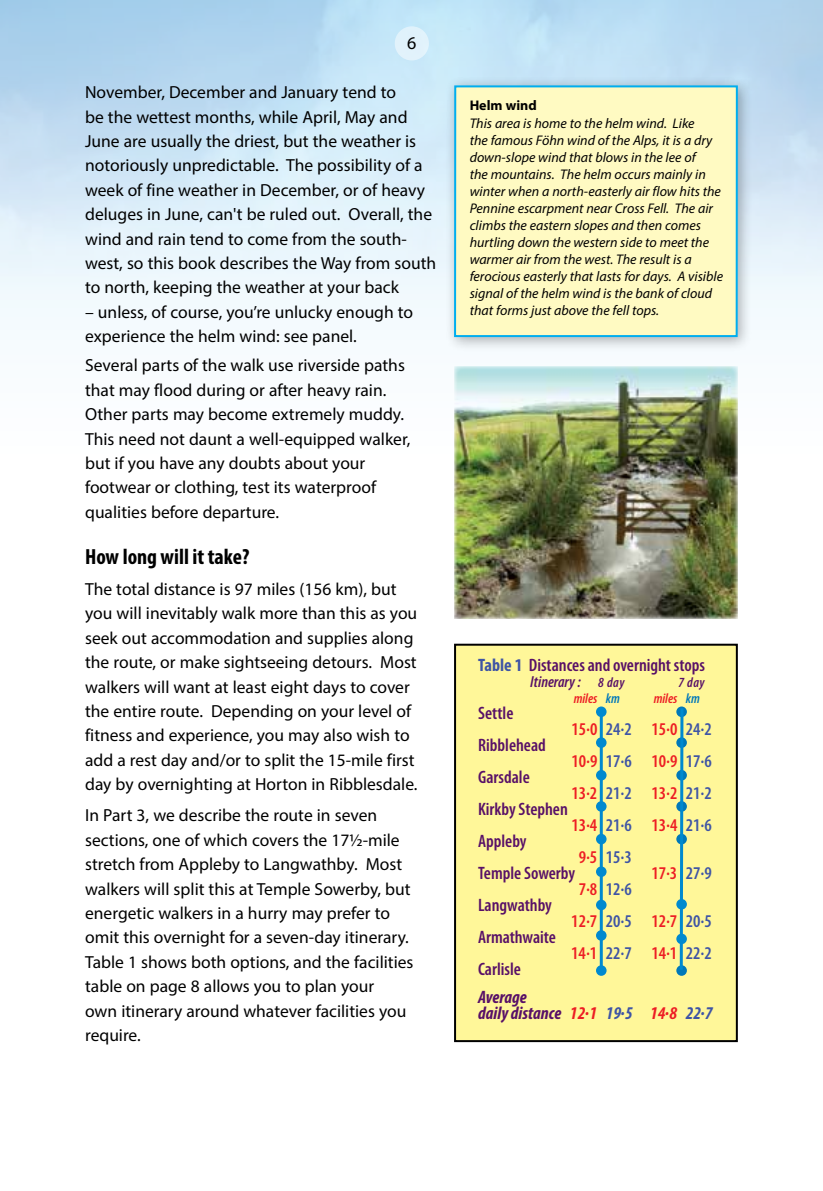
<style>
.page{position:relative;width:823px;height:1191px;background:#fff}
.page>*{position:absolute;margin:0;border:0;box-sizing:border-box;transform-origin:0 0}
.t1{font:700 condensed 22px "Myriad Pro";color:#000}
.t2{font:600 condensed 18px "Myriad Pro";color:#581067}
.t3{font:600 condensed 18px "Myriad Pro";color:#ed1d24}
.t4{font:italic 700 condensed 18px/16px "Myriad Pro";color:#581067}
.t5{font:600 condensed 18px "Myriad Pro";color:#3e54a5}
.t6{font:18px "Myriad Pro";color:#000}
.t7{font:17.6px/24.4px "Myriad Pro";color:#000}
.t8{font:italic 600 condensed 16px "Myriad Pro";color:#581067}
.t9{font:italic 14px/17px "Myriad Pro";color:#000}
.t10{font:italic 600 condensed 14px "Myriad Pro";color:#ed1d24}
.t11{font:700 14px "Myriad Pro";color:#000}
.t12{font:italic 600 condensed 14px "Myriad Pro";color:#581067}
.s1{font-weight:700;color:#3e54a5}
.s2{font-size:14px}
.s3{color:#0078b9}
.s4{color:#3e54a5}
.s5{color:#ed1d24}
</style>
<div class="page">
<svg style="left:0;top:0;width:822px;height:466px"></svg>
<img style="left:454px;top:367px;width:283px;height:251px">
<div style="left:455px;top:644px;width:281px;height:397px;background:#fff799"></div>
<div style="left:454px;top:643px;width:283px;height:399px;border:2px solid #000"></div>
<hr style="left:599px;top:714px;width:3px;height:258px;background:#0089cf">
<div style="left:595px;top:706px;width:11px;height:11px;background:#0089cf;border-radius:50%"></div>
<div style="left:595px;top:737px;width:11px;height:11px;background:#0089cf;border-radius:50%"></div>
<div style="left:595px;top:770px;width:11px;height:10px;background:#0089cf;border-radius:50%"></div>
<div style="left:595px;top:801px;width:11px;height:10px;background:#0089cf;border-radius:50%"></div>
<div style="left:595px;top:930px;width:11px;height:10px;background:#0089cf;border-radius:50%"></div>
<div style="left:595px;top:834px;width:11px;height:10px;background:#0089cf;border-radius:50%"></div>
<div style="left:595px;top:866px;width:11px;height:11px;background:#0089cf;border-radius:50%"></div>
<div style="left:595px;top:965px;width:11px;height:10px;background:#0089cf;border-radius:50%"></div>
<div style="left:676px;top:706px;width:10px;height:11px;background:#0078b9;border-radius:50%"></div>
<div style="left:676px;top:737px;width:10px;height:11px;background:#0078b9;border-radius:50%"></div>
<div style="left:676px;top:770px;width:10px;height:10px;background:#0078b9;border-radius:50%"></div>
<div style="left:676px;top:801px;width:10px;height:10px;background:#0078b9;border-radius:50%"></div>
<div style="left:676px;top:834px;width:10px;height:10px;background:#0078b9;border-radius:50%"></div>
<div style="left:676px;top:965px;width:10px;height:10px;background:#0078b9;border-radius:50%"></div>
<div style="left:676px;top:899px;width:10px;height:10px;background:#0089cf;border-radius:50%"></div>
<svg style="left:677px;top:706px;width:7px;height:264px"></svg>
<div style="left:595px;top:899px;width:11px;height:11px;background:#0089cf;border-radius:50%"></div>
<div style="left:676px;top:933px;width:10px;height:11px;background:#0089cf;border-radius:50%"></div>
<div style="left:444px;top:76px;width:308px;height:276px;background:#000;opacity:.3"></div>
<div style="left:455px;top:86px;width:281px;height:250px;background:#fffac2"></div>
<div style="left:454px;top:85px;width:283px;height:252px;border:2px solid #00aeef"></div>
<div style="left:394px;top:26px;width:34px;height:34px;background:#e1f2fb;border-radius:50%"></div>
<p class="t6" style="left:407px;top:32px;width:11px">6</p>
<p class="t7" style="left:85px;top:80px;width:352px">November, December and January tend to<br>be the wettest months, while April, May and June are usually the driest, but the weather is notoriously unpredictable. The possibility of a week of fine weather in December, or of heavy deluges in June, can't be ruled out. Overall, the wind and rain tend to come from the south&shy;west, so this book describes the Way from south to north, keeping the weather at your back</p>
<p class="t7" style="left:85px;top:299px;width:329px">– unless, of course, you’re unlucky enough to experience the helm wind: see panel.</p>
<p class="t7" style="left:85px;top:353px;width:326px">Several parts of the walk use riverside paths that may flood during or after heavy rain.<br>Other parts may become extremely muddy.<br>This need not daunt a well-equipped walker, but if you have any doubts about your footwear or clothing, test its waterproof qualities before departure.</p>
<p class="t1" style="left:85px;top:542px;width:166px">How long will it take?</p>
<p class="t7" style="left:85px;top:576px;width:334px">The total distance is 97 miles (156 km), but you will inevitably walk more than this as you seek out accommodation and supplies along the route, or make sightseeing detours. Most walkers will want at least eight days to cover the entire route. Depending on your level of fitness and experience, you may also wish to add a rest day and/or to split the 15-mile first day by overnighting at Horton in Ribblesdale.</p>
<p class="t7" style="left:85px;top:803px;width:330px">In Part 3, we describe the route in seven sections, one of which covers the 17½-mile stretch from Appleby to Langwathby. Most walkers will split this at Temple Sowerby, but energetic walkers in a hurry may prefer to omit this overnight for a seven-day itinerary.<br>Table 1 shows both options, and the facilities table on page 8 allows you to plan your<br>own itinerary around whatever facilities you require.</p>
<p class="t11" style="left:469px;top:96px;width:69px">Helm wind</p>
<p class="t9" style="left:469px;top:115px;width:255px">This area is home to the helm wind. Like<br>the famous Föhn wind of the Alps, it is a dry down-slope wind that blows in the lee of<br>the mountains. The helm occurs mainly in winter when a north-easterly air flow hits the Pennine escarpment near Cross Fell. The air climbs the eastern slopes and then comes hurtling down the western side to meet the warmer air from the west. The result is a ferocious easterly that lasts for days. A visible signal of the helm wind is the bank of cloud that forms just above the fell tops.</p>
<p class="t2" style="left:478px;top:655px;width:228px"><span class="s1">Table 1</span> Distances and overnight stops</p>
<p class="t8" style="left:530px;top:673px;width:96px">Itinerary : <span class="s2">8 day</span></p>
<p class="t12" style="left:678px;top:675px;width:28px">7 day</p>
<p class="t10" style="left:573px;top:691px;width:48px">miles <span class="s3">km</span></p>
<p class="t10" style="left:653px;top:691px;width:48px">miles <span class="s3">km</span></p>
<p class="t2" style="left:478px;top:703px;width:37px">Settle</p>
<p class="t3" style="left:571px;top:719px;width:142px">15.0 <span class="s4">24</span><sup>.</sup><span class="s4">2</span> 15.0 <span class="s4">24</span><sup>.</sup><span class="s4">2</span></p>
<p class="t2" style="left:478px;top:735px;width:69px">Ribblehead</p>
<p class="t3" style="left:571px;top:751px;width:142px">10.9 <span class="s4">17</span><sup>.</sup><span class="s4">6</span> 10.9 <span class="s4">17</span><sup>.</sup><span class="s4">6</span></p>
<p class="t2" style="left:478px;top:767px;width:53px">Garsdale</p>
<p class="t3" style="left:571px;top:783px;width:142px">13.2 <span class="s4">21</span><sup>.</sup><span class="s4">2</span> 13.2 <span class="s4">21</span><sup>.</sup><span class="s4">2</span></p>
<p class="t2" style="left:478px;top:799px;width:91px">Kirkby Stephen</p>
<p class="t3" style="left:571px;top:815px;width:142px">13.4 <span class="s4">21</span><sup>.</sup><span class="s4">6</span> 13.4 <span class="s4">21</span><sup>.</sup><span class="s4">6</span></p>
<p class="t2" style="left:478px;top:831px;width:50px">Appleby</p>
<p class="t5" style="left:578px;top:847px;width:54px"><span class="s5">9</span><sup>.</sup><span class="s5">5</span> 15.3</p>
<p class="t2" style="left:478px;top:863px;width:98px">Temple Sowerby</p>
<p class="t3" style="left:651px;top:863px;width:62px">17.3 <span class="s4">27</span><sup>.</sup><span class="s4">9</span></p>
<p class="t5" style="left:578px;top:879px;width:54px"><span class="s5">7</span><sup>.</sup><span class="s5">8</span> 12.6</p>
<p class="t2" style="left:478px;top:895px;width:75px">Langwathby</p>
<p class="t3" style="left:571px;top:911px;width:142px">12.7 <span class="s4">20</span><sup>.</sup><span class="s4">5</span> 12.7 <span class="s4">20</span><sup>.</sup><span class="s4">5</span></p>
<p class="t2" style="left:478px;top:927px;width:79px">Armathwaite</p>
<p class="t3" style="left:571px;top:943px;width:142px">14.1 <span class="s4">22</span><sup>.</sup><span class="s4">7</span> 14.1 <span class="s4">22</span><sup>.</sup><span class="s4">2</span></p>
<p class="t2" style="left:477px;top:959px;width:44px">Carlisle</p>
<p class="t4" style="left:477px;top:988px;width:236px">Average<br>daily distance <span class="s5">12</span><sup>.</sup><span class="s5">1</span> <span class="s4">19</span><sup>.</sup><span class="s4">5</span> <span class="s5">14</span><sup>.</sup><span class="s5">8</span> <span class="s4">22</span><sup>.</sup><span class="s4">7</span></p>
</div>
